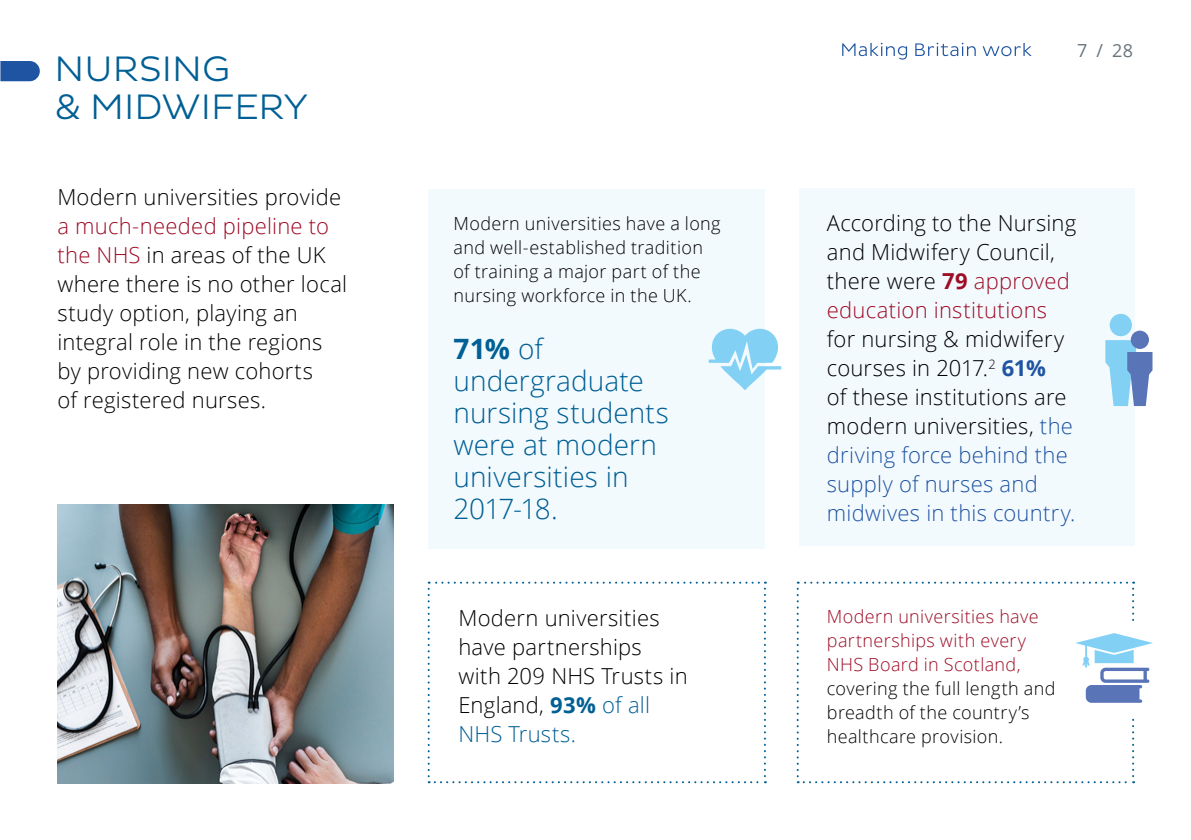
<style>
.page{position:relative;width:1191px;height:840px;background:#fff}
.page>*{position:absolute;margin:0;border:0;box-sizing:border-box;transform-origin:0 0}
.t1{font:300 36px/38px "Pluto Sans";color:#005f94}
.t2{font:300 28px/32px "Open Sans";letter-spacing:.005em;color:#005f94}
.t3{font:300 22px/29px "Open Sans";letter-spacing:.01em;color:#000}
.t4{font:300 18px/24px "Open Sans";letter-spacing:.02em;color:#000}
.t5{font:18px "Open Sans";color:#68757d}
.s1{color:#9e0c26}
.s2{font-weight:700}
.s3{font-weight:700;color:#9e0c26}
.s4{font-weight:700;color:#1f54a2}
.s5{color:#1f54a2}
.s6{font-weight:700;color:#005f94}
.s7{color:#005f94}
</style>
<div class="page">
<svg style="left:842px;top:43px;width:189px;height:17px"></svg>
<div style="left:799px;top:188px;width:336px;height:357px;background:#f3fafe"></div>
<div style="left:428px;top:189px;width:336px;height:359px;background:#f3fafe"></div>
<svg style="left:428px;top:581px;width:338px;height:201px"></svg>
<svg style="left:708px;top:328px;width:73px;height:62px"></svg>
<svg style="left:796px;top:581px;width:357px;height:201px"></svg>
<svg style="left:1105px;top:340px;width:47px;height:66px"></svg>
<div style="left:1109px;top:313px;width:22px;height:23px;background:#83d0f5;border-radius:50%"></div>
<div style="left:1130px;top:330px;width:19px;height:19px;background:#5975b8;border-radius:50%"></div>
<img style="left:58px;top:504px;width:335px;height:278px">
<svg style="left:0;top:61px;width:40px;height:20px"></svg>
<p class="t1" style="left:55px;top:50px;width:255px">NURSING<br>&amp; MIDWIFERY</p>
<p class="t3" style="left:57px;top:182px;width:291px">Modern universities provide <span class="s1">a much-needed pipeline to the NHS</span> in areas of the UK where there is no other local study option, playing an integral role in the regions by providing new cohorts<br>of registered nurses.</p>
<p class="t4" style="left:453px;top:210px;width:269px">Modern universities have a long and well-established tradition of training a major part of the nursing workforce in the UK.</p>
<p class="t2" style="left:453px;top:332px;width:217px"><span class="s2">71%</span> of undergraduate nursing students were at modern universities in<br>2017-18.</p>
<p class="t5" style="left:1077px;top:38px;width:57px">7 / 28</p>
<p class="t3" style="left:827px;top:207px;width:251px">According to the Nursing and Midwifery Council, there were <span class="s3">79</span> <span class="s1">approved education institutions </span>for nursing &amp; midwifery courses in 2017.<sup>2</sup> <span class="s4">61%<br></span>of these institutions are modern universities, <span class="s5">the driving force behind the supply of nurses and midwives in this country.</span></p>
<p class="t3" style="left:458px;top:602px;width:231px">Modern universities have partnerships with 209 NHS Trusts in<br>England, <span class="s6">93%</span> <span class="s7">of all<br>NHS Trusts.</span></p>
<p class="t4" style="left:827px;top:603px;width:230px"><span class="s1">Modern universities have partnerships with every<br>NHS Board in Scotland, </span>covering the full length and breadth of the country’s healthcare provision.</p>
</div>
